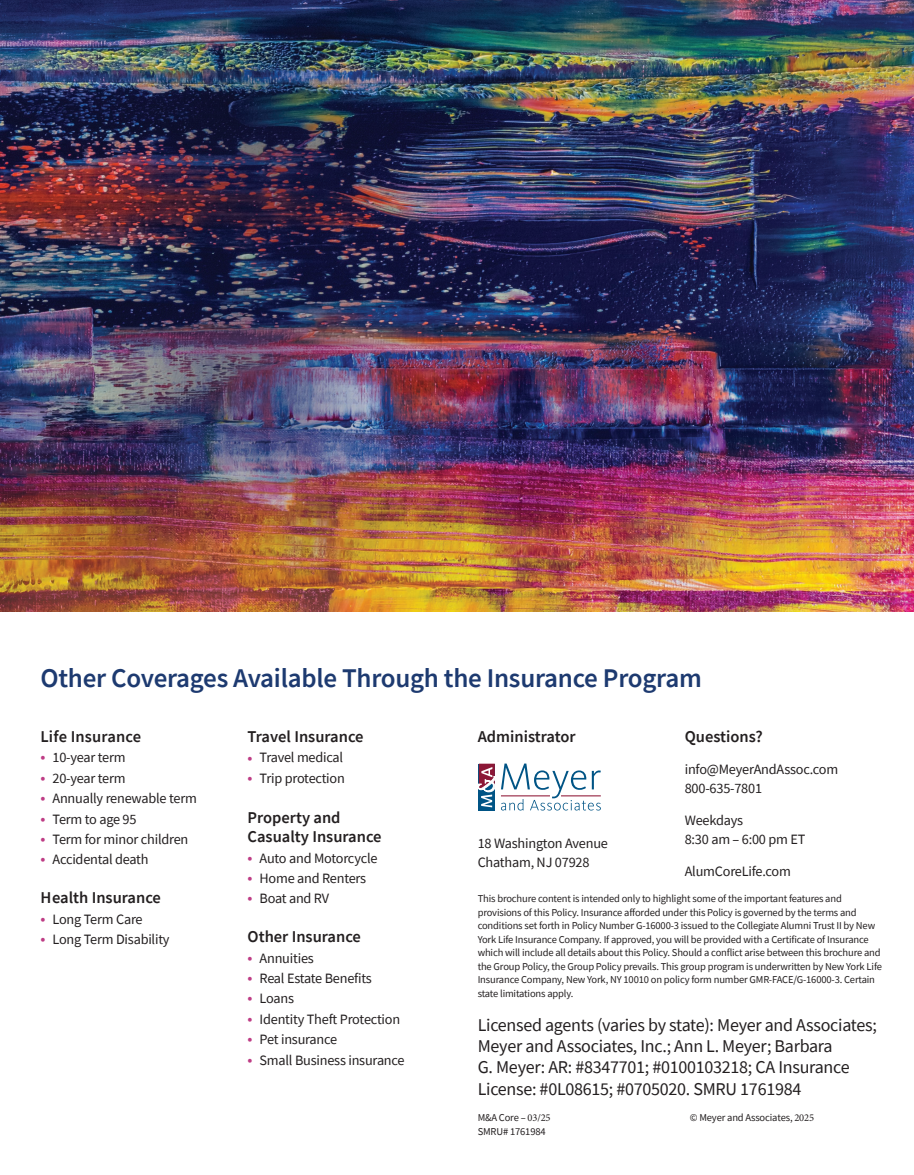
<style>
.page{position:relative;width:914px;height:1175px;background:#fff}
.page>*{position:absolute;margin:0;border:0;box-sizing:border-box;transform-origin:0 0}
.t1{font:600 27px "Source Sans Pro";letter-spacing:-.01em;color:#1d3a70}
.t2{font:18px/21px "Source Sans Pro";letter-spacing:-.015em;color:#231f20}
.t3{font:600 16.5px/19.5px "Source Sans Pro";color:#231f20}
.t4{font:14.25px/18.8px "Source Sans Pro";letter-spacing:-.015em;color:#231f20}
.t5{font:10.5px/13.5px "Source Sans Pro";letter-spacing:-.015em;color:#231f20}
.s1{font-size:16.5px;color:#be3c85}
.s2{font-family:"Minion Pro"}
</style>
<div class="page">
<img style="left:0;top:0;width:913px;height:612px">
<svg style="left:501px;top:763px;width:99px;height:47px"></svg>
<hr style="left:561px;top:795px;width:39px;height:1px;background:#8f1736">
<hr style="left:501px;top:795px;width:49px;height:1px;background:#8f1736">
<div style="left:479px;top:763px;width:16px;height:47px;background:#005485"></div>
<svg style="left:478px;top:763px;width:17px;height:44px"></svg>
<h1 class="t1" style="left:40px;top:660px;width:662px">Other Coverages Available Through the Insurance Program</h1>
<h3 class="t3" style="left:40px;top:726px;width:102px">Life Insurance</h3>
<h3 class="t4" style="left:40px;top:748px;width:87px"><span class="s1">•</span> 10-year term</h3>
<h3 class="t4" style="left:40px;top:768px;width:87px"><span class="s1">•</span> 20-year term</h3>
<h3 class="t4" style="left:40px;top:789px;width:158px"><span class="s1">•</span> Annually renewable term</h3>
<h3 class="t4" style="left:40px;top:809px;width:98px"><span class="s1">•</span> Term to age 95</h3>
<h3 class="t4" style="left:40px;top:829px;width:149px"><span class="s1">•</span> Term for minor children</h3>
<h3 class="t4" style="left:40px;top:850px;width:110px"><span class="s1">•</span> Accidental death</h3>
<h3 class="t3" style="left:40px;top:888px;width:122px">Health Insurance</h3>
<h3 class="t4" style="left:40px;top:909px;width:104px"><span class="s1">•</span> Long Term Care</h3>
<h3 class="t4" style="left:40px;top:930px;width:131px"><span class="s1">•</span> Long Term Disability</h3>
<h3 class="t3" style="left:247px;top:726px;width:117px">Travel Insurance</h3>
<h3 class="t4" style="left:247px;top:748px;width:97px"><span class="s1">•</span> Travel medical</h3>
<h3 class="t4" style="left:247px;top:768px;width:99px"><span class="s1">•</span> Trip protection</h3>
<h3 class="t3" style="left:247px;top:807px;width:135px">Property and<br>Casualty Insurance</h3>
<h3 class="t4" style="left:247px;top:848px;width:131px"><span class="s1">•</span> Auto and Motorcycle</h3>
<h3 class="t4" style="left:247px;top:868px;width:120px"><span class="s1">•</span> Home and Renters</h3>
<h3 class="t4" style="left:247px;top:889px;width:83px"><span class="s1">•</span> Boat and RV</h3>
<h3 class="t3" style="left:247px;top:927px;width:115px">Other Insurance</h3>
<h3 class="t4" style="left:247px;top:948px;width:68px"><span class="s1">•</span> Annuities</h3>
<h3 class="t4" style="left:247px;top:968px;width:126px"><span class="s1">•</span> Real Estate Benefits</h3>
<h3 class="t4" style="left:247px;top:989px;width:48px"><span class="s1">•</span> Loans</h3>
<h3 class="t4" style="left:247px;top:1009px;width:154px"><span class="s1">•</span> Identity Theft Protection</h3>
<h3 class="t4" style="left:247px;top:1030px;width:91px"><span class="s1">•</span> Pet insurance</h3>
<h3 class="t4" style="left:247px;top:1050px;width:158px"><span class="s1">•</span> Small Business insurance</h3>
<h3 class="t3" style="left:477px;top:726px;width:99px">Administrator</h3>
<h3 class="t3" style="left:684px;top:726px;width:80px">Questions?</h3>
<h3 class="t4" style="left:684px;top:760px;width:155px">info@MeyerAndAssoc.com<br>800-635-7801</h3>
<h3 class="t4" style="left:684px;top:811px;width:122px">Weekdays<br>8:30 am – 6:00 pm ET</h3>
<h3 class="t4" style="left:684px;top:862px;width:108px">AlumCoreLife.com</h3>
<p class="t5" style="left:477px;top:892px;width:406px">This brochure content is intended only to highlight some of the important features and provisions of this Policy. Insurance afforded under this Policy is governed by the terms and conditions set forth in Policy Number G-16000-3 issued to the Collegiate Alumni Trust II by New York Life Insurance Company. If approved, you will be provided with a Certificate of Insurance which will include all details about this Policy. Should a conflict arise between this brochure and the Group Policy, the Group Policy prevails. This group program is underwritten by New York Life Insurance Company, New York, NY 10010 on policy form number GMR-FACE/G-16000-3. Certain state limitations apply.</p>
<h2 class="t2" style="left:477px;top:1014px;width:400px">Licensed agents (varies by state): Meyer and Associates; Meyer and Associates, Inc.; Ann L. Meyer; Barbara<br>G. Meyer: AR: #8347701; #0100103218; CA Insurance License: #0L08615; #0705020. SMRU 1761984</h2>
<p class="t5" style="left:477px;top:1111px;width:74px">M&amp;A Core – <span class="s2">03/25<br></span>SMRU# 1761984</p>
<p class="t5" style="left:689px;top:1111px;width:126px">© Meyer and Associates, <span class="s2">2025</span></p>
<h3 class="t4" style="left:477px;top:833px;width:132px">18 Washington Avenue<br>Chatham, NJ 07928</h3>
</div>
